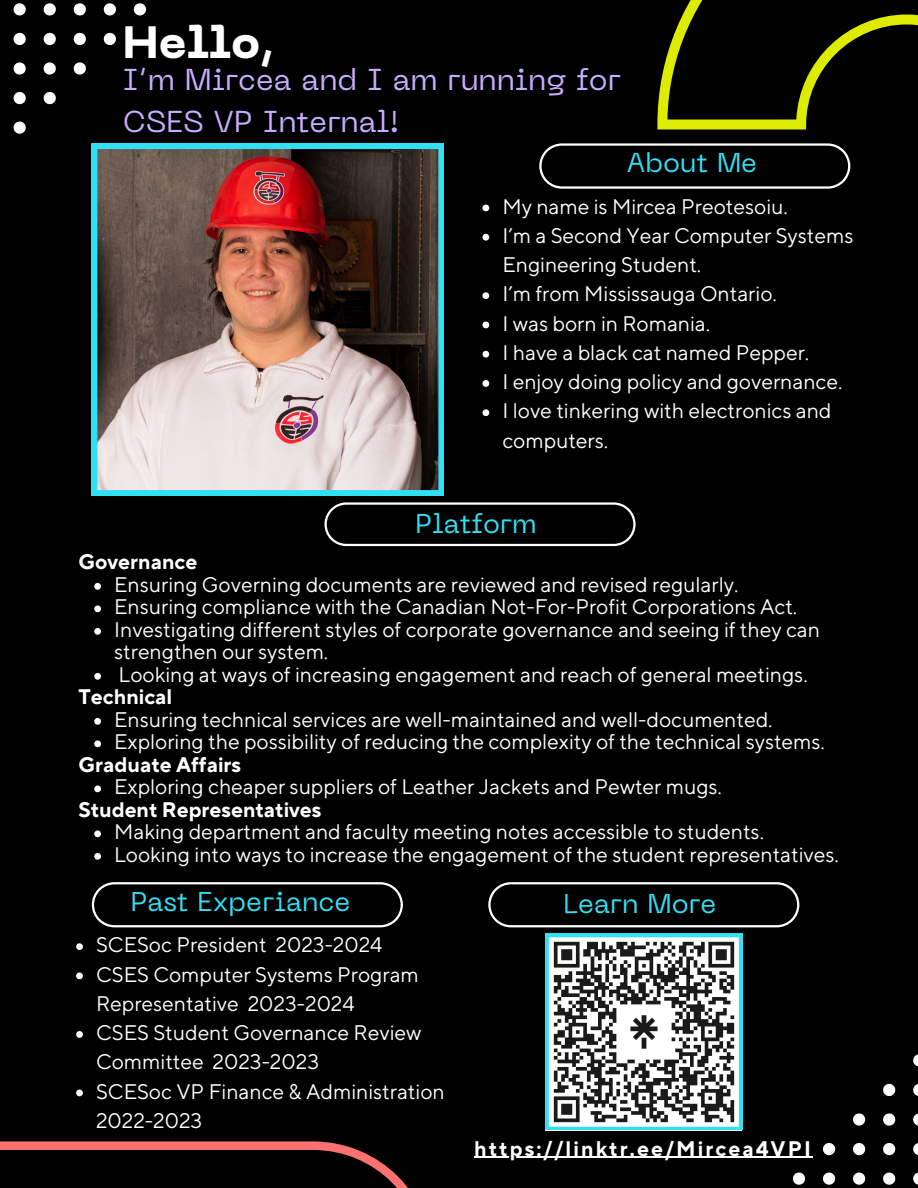
<style>
.page{position:relative;width:918px;height:1188px;background:#000}
.page>*{position:absolute;margin:0;border:0;box-sizing:border-box;transform-origin:0 0}
.t1{font:800 45px "PP Neue Machina";color:#fff}
.t2{font:30px/41.7px "PP Neue Machina";color:#c8acff}
.t3{font:27px "PP Neue Machina";color:#32e0f4}
.t4{font:21px/29.2px "TT Norms Pro";color:#fff}
.t5{font:700 21px "TT Norms Pro";color:#fff}
.t6{font:700 21px "TT Norms Pro";letter-spacing:.1em;color:#fff}
</style>
<div class="page">
<svg style="left:657px;top:0;width:261px;height:129px"></svg>
<svg style="left:0;top:1141px;width:408px;height:47px"></svg>
<svg style="left:539px;top:143px;width:311px;height:45px"></svg>
<svg style="left:913px;top:1054px;width:5px;height:12px"></svg>
<svg style="left:913px;top:1084px;width:5px;height:12px"></svg>
<svg style="left:883px;top:1084px;width:12px;height:12px"></svg>
<svg style="left:913px;top:1113px;width:5px;height:13px"></svg>
<svg style="left:883px;top:1113px;width:12px;height:13px"></svg>
<svg style="left:853px;top:1113px;width:12px;height:13px"></svg>
<svg style="left:913px;top:1143px;width:5px;height:12px"></svg>
<svg style="left:883px;top:1143px;width:12px;height:12px"></svg>
<svg style="left:853px;top:1143px;width:12px;height:12px"></svg>
<svg style="left:823px;top:1143px;width:12px;height:12px"></svg>
<svg style="left:913px;top:1173px;width:5px;height:12px"></svg>
<svg style="left:883px;top:1173px;width:12px;height:12px"></svg>
<svg style="left:853px;top:1173px;width:12px;height:12px"></svg>
<svg style="left:823px;top:1173px;width:12px;height:12px"></svg>
<svg style="left:793px;top:1173px;width:12px;height:12px"></svg>
<svg style="left:14px;top:122px;width:12px;height:12px"></svg>
<svg style="left:14px;top:92px;width:12px;height:12px"></svg>
<svg style="left:44px;top:92px;width:12px;height:12px"></svg>
<svg style="left:14px;top:62px;width:12px;height:13px"></svg>
<svg style="left:44px;top:62px;width:12px;height:13px"></svg>
<svg style="left:74px;top:62px;width:12px;height:13px"></svg>
<svg style="left:14px;top:33px;width:12px;height:12px"></svg>
<svg style="left:44px;top:33px;width:12px;height:12px"></svg>
<svg style="left:74px;top:33px;width:12px;height:12px"></svg>
<svg style="left:104px;top:33px;width:12px;height:12px"></svg>
<svg style="left:14px;top:3px;width:12px;height:12px"></svg>
<svg style="left:44px;top:3px;width:12px;height:12px"></svg>
<svg style="left:74px;top:3px;width:12px;height:12px"></svg>
<svg style="left:104px;top:3px;width:12px;height:12px"></svg>
<svg style="left:134px;top:3px;width:12px;height:12px"></svg>
<svg style="left:545px;top:934px;width:197px;height:196px"></svg>
<img style="left:553px;top:941px;width:182px;height:182px">
<svg style="left:488px;top:882px;width:311px;height:45px"></svg>
<img style="left:92px;top:143px;width:352px;height:353px">
<svg style="left:94px;top:583px;width:7px;height:7px"></svg>
<svg style="left:94px;top:605px;width:7px;height:7px"></svg>
<svg style="left:94px;top:628px;width:7px;height:7px"></svg>
<svg style="left:94px;top:673px;width:7px;height:7px"></svg>
<svg style="left:94px;top:718px;width:7px;height:7px"></svg>
<svg style="left:94px;top:740px;width:7px;height:7px"></svg>
<svg style="left:94px;top:785px;width:7px;height:7px"></svg>
<svg style="left:94px;top:830px;width:7px;height:7px"></svg>
<svg style="left:94px;top:853px;width:7px;height:7px"></svg>
<hr style="left:474px;top:1157px;width:339px;height:1px;background:#fff">
<svg style="left:482px;top:205px;width:7px;height:6px"></svg>
<svg style="left:482px;top:234px;width:7px;height:7px"></svg>
<svg style="left:482px;top:292px;width:7px;height:7px"></svg>
<svg style="left:482px;top:322px;width:7px;height:6px"></svg>
<svg style="left:482px;top:351px;width:7px;height:7px"></svg>
<svg style="left:482px;top:380px;width:7px;height:7px"></svg>
<svg style="left:482px;top:409px;width:7px;height:7px"></svg>
<svg style="left:324px;top:502px;width:312px;height:44px"></svg>
<svg style="left:92px;top:882px;width:311px;height:45px"></svg>
<svg style="left:76px;top:943px;width:7px;height:7px"></svg>
<svg style="left:76px;top:973px;width:7px;height:6px"></svg>
<svg style="left:76px;top:1031px;width:7px;height:7px"></svg>
<svg style="left:76px;top:1090px;width:7px;height:6px"></svg>
<p class="t1" style="left:123px;top:25px;width:153px">Hello,</p>
<p class="t2" style="left:123px;top:62px;width:500px">I’m Mircea and I am running for<br>CSES VP Internal!</p>
<p class="t3" style="left:627px;top:152px;width:132px">About Me</p>
<p class="t4" style="left:502px;top:192px;width:287px">My name is Mircea Preotesoiu.</p>
<p class="t4" style="left:502px;top:222px;width:353px">I’m a Second Year Computer Systems<br>Engineering Student.</p>
<h4 class="t4" style="left:502px;top:280px;width:276px">I’m from Mississauga Ontario.</h4>
<p class="t4" style="left:502px;top:309px;width:209px">I was born in Romania.</p>
<h4 class="t4" style="left:502px;top:339px;width:308px">I have a black cat named Pepper.</h4>
<p class="t4" style="left:502px;top:368px;width:342px">I enjoy doing policy and governance.</p>
<p class="t4" style="left:502px;top:397px;width:331px">I love tinkering with electronics and computers.</p>
<h3 class="t3" style="left:416px;top:513px;width:122px">Platform</h3>
<p class="t5" style="left:79px;top:550px;width:120px">Governance</p>
<h3 class="t4" style="left:114px;top:571px;width:626px">Ensuring Governing documents are reviewed and revised regularly.</h3>
<p class="t4" style="left:114px;top:593px;width:685px">Ensuring compliance with the Canadian Not-For-Profit Corporations Act.</p>
<p class="t4" style="left:114px;top:619px;width:707px;line-height:22.5px">Investigating different styles of corporate governance and seeing if they can strengthen our system.</p>
<p class="t4" style="left:119px;top:661px;width:691px">Looking at ways of increasing engagement and reach of general meetings.</p>
<p class="t5" style="left:79px;top:685px;width:95px">Technical</p>
<p class="t4" style="left:114px;top:706px;width:660px">Ensuring technical services are well-maintained and well-documented.</p>
<p class="t4" style="left:114px;top:728px;width:712px">Exploring the possibility of reducing the complexity of the technical systems.</p>
<p class="t5" style="left:79px;top:752px;width:164px">Graduate Affairs</p>
<h3 class="t4" style="left:114px;top:773px;width:609px">Exploring cheaper suppliers of Leather Jackets and Pewter mugs.</h3>
<h4 class="t5" style="left:79px;top:797px;width:244px">Student Representatives</h4>
<p class="t4" style="left:114px;top:818px;width:651px">Making department and faculty meeting notes accessible to students.</p>
<p class="t4" style="left:114px;top:841px;width:726px">Looking into ways to increase the engagement of the student representatives.</p>
<h3 class="t3" style="left:131px;top:891px;width:221px">Past Experiance</h3>
<p class="t4" style="left:96px;top:931px;width:288px">SCESoc President 2023-2024</p>
<p class="t4" style="left:96px;top:960px;width:324px">CSES Computer Systems Program<br>Representative 2023-2024</p>
<p class="t4" style="left:96px;top:1019px;width:327px">CSES Student Governance Review<br>Committee 2023-2023</p>
<p class="t4" style="left:96px;top:1077px;width:350px">SCESoc VP Finance &amp; Administration<br>2022-2023</p>
<h4 class="t3" style="left:563px;top:893px;width:155px">Learn More</h4>
<p class="t6" style="left:474px;top:1136px;width:338px">https://linktr.ee/Mircea4VPI</p>
</div>
